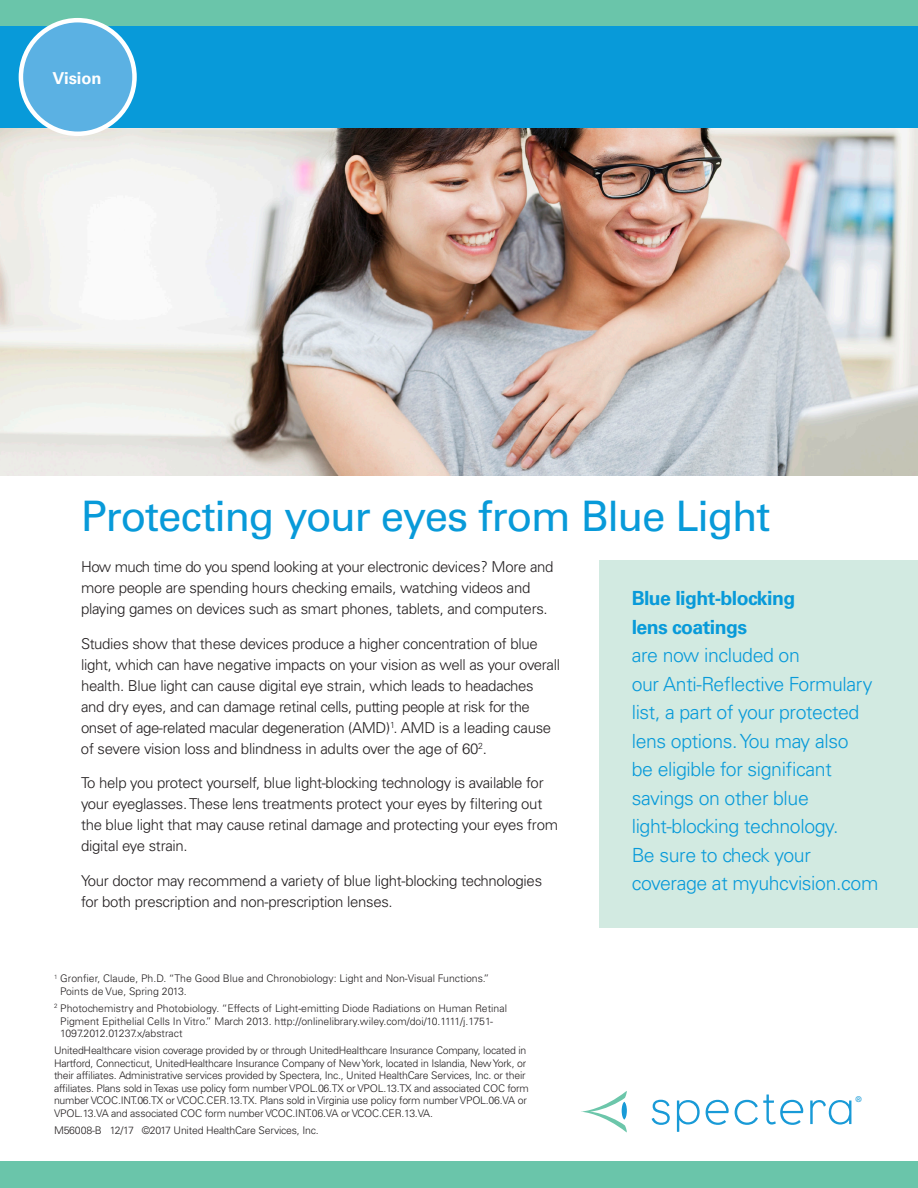
<style>
.page{position:relative;width:918px;height:1188px;background:#fff}
.page>*{position:absolute;margin:0;border:0;box-sizing:border-box;transform-origin:0 0}
.t1{font:42px "Univers";letter-spacing:-.03em;color:#089ad9}
.t2{font:300 19.5px/28.5px "Univers";letter-spacing:-.02em;color:#089ad9}
.t3{font:700 19.5px/28.5px "Univers";letter-spacing:-.03em;color:#089ad9}
.t4{font:700 16.5px "Univers";color:#fff}
.t5{font:300 15px/21px "Univers";letter-spacing:-.02em;color:#231f20}
.t6{font:300 10.5px/12.6px "Univers";letter-spacing:-.02em;color:#231f20}
.t7{font:300 10.5px/12.6px "Univers";color:#231f20}
.t8{font:500 7.95px "Helvetica Neue LT Std";color:#189ad7}
</style>
<div class="page">
<img style="left:0;top:128px;width:918px;height:347px">
<div style="left:599px;top:560px;width:319px;height:368px;background:#d2eae1"></div>
<div style="left:0;top:0;width:918px;height:26px;background:#6ac5aa"></div>
<div style="left:0;top:26px;width:918px;height:102px;background:#089ad9"></div>
<div style="left:21px;top:20px;width:114px;height:114px;background:#5bb1e3;border-radius:50%"></div>
<div style="left:19px;top:18px;width:118px;height:118px;border:4px solid #fff;border-radius:50%"></div>
<div style="left:0;top:1161px;width:918px;height:27px;background:#6ac5aa"></div>
<svg style="left:581px;top:1091px;width:46px;height:41px"></svg>
<svg style="left:652px;top:1100px;width:18px;height:25px"></svg>
<svg style="left:677px;top:1100px;width:23px;height:32px"></svg>
<svg style="left:706px;top:1100px;width:23px;height:25px"></svg>
<svg style="left:735px;top:1094px;width:68px;height:31px"></svg>
<svg style="left:810px;top:1100px;width:41px;height:25px"></svg>
<p class="t4" style="left:53px;top:68px;width:51px">Vision</p>
<h1 class="t1" style="left:81px;top:491px;width:691px">Protecting your eyes from Blue Light</h1>
<p class="t5" style="left:81px;top:557px;width:474px">How much time do you spend looking at your electronic devices? More and more people are spending hours checking emails, watching videos and playing games on devices such as smart phones, tablets, and computers.</p>
<p class="t5" style="left:81px;top:633px;width:481px">Studies show that these devices produce a higher concentration of blue light, which can have negative impacts on your vision as well as your overall health. Blue light can cause digital eye strain, which leads to headaches and dry eyes, and can damage retinal cells, putting people at risk for the onset of age-related macular degeneration (AMD)<sup>1</sup>. AMD is a leading cause of severe vision loss and blindness in adults over the age of 60<sup>2</sup>.</p>
<p class="t5" style="left:81px;top:773px;width:479px">To help you protect yourself, blue light-blocking technology is available for your eyeglasses. These lens treatments protect your eyes by filtering out the blue light that may cause retinal damage and protecting your eyes from digital eye strain.</p>
<p class="t5" style="left:81px;top:870px;width:463px">Your doctor may recommend a variety of blue light-blocking technologies for both prescription and non-prescription lenses.</p>
<p class="t7" style="left:60px;top:972px;width:431px;text-indent:-6px"><sup>1</sup> Gronfier, Claude, Ph.D. “The Good Blue and Chronobiology: Light and Non-Visual Functions.”<br>Points de Vue, Spring 2013.</p>
<p class="t7" style="left:60px;top:1002px;width:448px;text-indent:-6px"><sup>2</sup> Photochemistry and Photobiology. “Effects of Light-emitting Diode Radiations on Human Retinal<br>Pigment Epithelial Cells In Vitro.” March 2013. http://onlinelibrary.wiley.com/doi/10.1111/j.1751-<br>1097.2012.01237.x/abstract</p>
<p class="t6" style="left:54px;top:1044px;width:476px">UnitedHealthcare vision coverage provided by or through UnitedHealthcare Insurance Company, located in Hartford, Connecticut, UnitedHealthcare Insurance Company of New York, located in Islandia, New York, or their affiliates. Administrative services provided by Spectera, Inc., United HealthCare Services, Inc. or their affiliates. Plans sold in Texas use policy form number VPOL.06.TX or VPOL.13.TX and associated COC form number VCOC.INT.06.TX or VCOC.CER.13.TX. Plans sold in Virginia use policy form number VPOL.06.VA or VPOL.13.VA and associated COC form number VCOC.INT.06.VA or VCOC.CER.13.VA.</p>
<p class="t6" style="left:54px;top:1124px;width:266px">M56008-B 12/17 ©2017 United HealthCare Services, Inc.</p>
<h2 class="t3" style="left:632px;top:584px;width:165px">Blue light-blocking lens coatings</h2>
<h2 class="t2" style="left:632px;top:641px;width:248px">are now included on<br>our Anti-Reflective Formulary list, a part of your protected lens options. You may also<br>be eligible for significant savings on other blue light-blocking technology.<br>Be sure to check your coverage at myuhcvision.com</h2>
<p class="t8" style="left:855px;top:1095px;width:8px">®</p>
</div>
